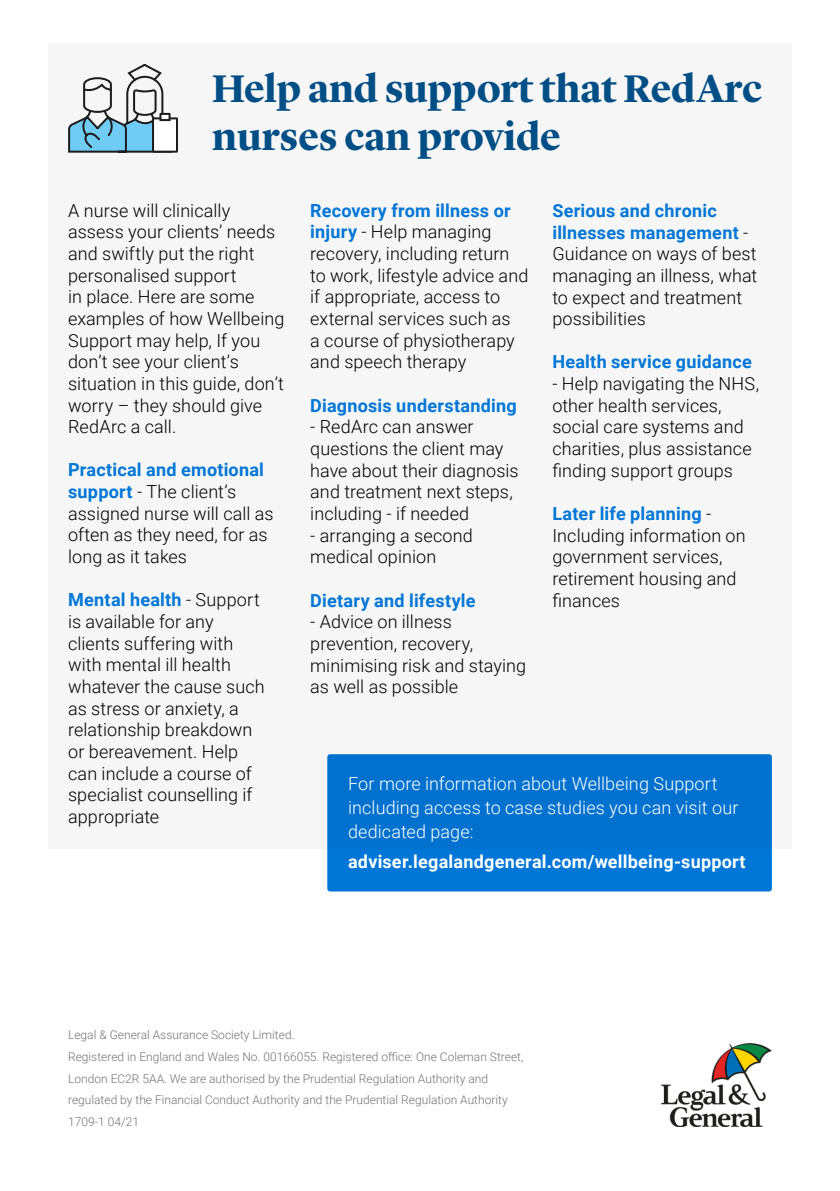
<style>
.page{position:relative;width:840px;height:1191px;background:#fff}
.page>*{position:absolute;margin:0;border:0;box-sizing:border-box;transform-origin:0 0}
.t1{font:700 40px/48px "Lyon Display";letter-spacing:-.005em;color:#004e86}
.t2{font:300 18px/21.6px "Roboto";letter-spacing:.005em;color:#000}
.t3{font:300 18px/24px "Roboto";letter-spacing:.005em;color:#fff}
.t4{font:700 18px "Roboto";letter-spacing:.015em;color:#0076d6}
.t5{font:700 18px "Roboto";letter-spacing:.015em;color:#fff}
.t6{font:300 12px/21.6px "Roboto";color:#737373}
.s1{font-weight:700;color:#0076d6}
</style>
<div class="page">
<div style="left:48px;top:43px;width:743px;height:806px;background:#f6f6f6"></div>
<div style="left:327px;top:754px;width:444px;height:137px;background:#0071ce;border-radius:3px"></div>
<img style="left:661px;top:1044px;width:110px;height:82px">
<div style="left:152px;top:117px;width:26px;height:36px;background:#fff;border:2px solid #1c1c1c"></div>
<svg style="left:68px;top:64px;width:105px;height:89px"></svg>
<h1 class="t1" style="left:212px;top:62px;width:551px">Help and support that RedArc nurses can provide</h1>
<p class="t2" style="left:68px;top:199px;width:218px">A nurse will clinically assess your clients’ needs and swiftly put the right personalised support<br>in place. Here are some examples of how Wellbeing<br>Support may help, If you don’t see your client’s situation in this guide, don’t worry – they should give<br>RedArc a call.</p>
<p class="t2" style="left:68px;top:458px;width:207px"><span class="s1">Practical and emotional support</span> - The client’s assigned nurse will call as often as they need, for as long as it takes</p>
<p class="t2" style="left:68px;top:588px;width:198px"><span class="s1">Mental health</span> - Support is available for any clients suffering with with mental ill health whatever the cause such as stress or anxiety, a relationship breakdown or bereavement. Help can include a course of specialist counselling if appropriate</p>
<p class="t2" style="left:310px;top:199px;width:219px"><span class="s1">Recovery from illness or injury</span> - Help managing recovery, including return to work, lifestyle advice and if appropriate, access to external services such as<br>a course of physiotherapy and speech therapy</p>
<p class="t4" style="left:310px;top:393px;width:208px">Diagnosis understanding</p>
<p class="t2" style="left:310px;top:415px;width:210px">- RedArc can answer questions the client may have about their diagnosis and treatment next steps, including - if needed</p>
<p class="t2" style="left:310px;top:524px;width:164px">- arranging a second medical opinion</p>
<p class="t4" style="left:310px;top:587px;width:167px">Dietary and lifestyle</p>
<p class="t2" style="left:310px;top:610px;width:217px">- Advice on illness prevention, recovery, minimising risk and staying as well as possible</p>
<p class="t2" style="left:552px;top:199px;width:206px"><span class="s1">Serious and chronic illnesses management</span> -<br>Guidance on ways of best managing an illness, what to expect and treatment possibilities</p>
<p class="t4" style="left:552px;top:349px;width:201px">Health service guidance</p>
<p class="t2" style="left:552px;top:372px;width:208px">- Help navigating the NHS, other health services, social care systems and charities, plus assistance finding support groups</p>
<p class="t2" style="left:552px;top:502px;width:195px"><span class="s1">Later life planning</span> -<br>Including information on government services, retirement housing and finances</p>
<p class="t3" style="left:348px;top:771px;width:391px">For more information about Wellbeing Support including access to case studies you can visit our dedicated page:</p>
<p class="t5" style="left:348px;top:849px;width:399px">adviser.legalandgeneral.com/wellbeing-support</p>
<p class="t6" style="left:68px;top:1024px;width:456px">Legal &amp; General Assurance Society Limited.<br>Registered in England and Wales No. 00166055. Registered office: One Coleman Street, London EC2R 5AA. We are authorised by the Prudential Regulation Authority and regulated by the Financial Conduct Authority and the Prudential Regulation Authority 1709-1 04/21</p>
</div>
